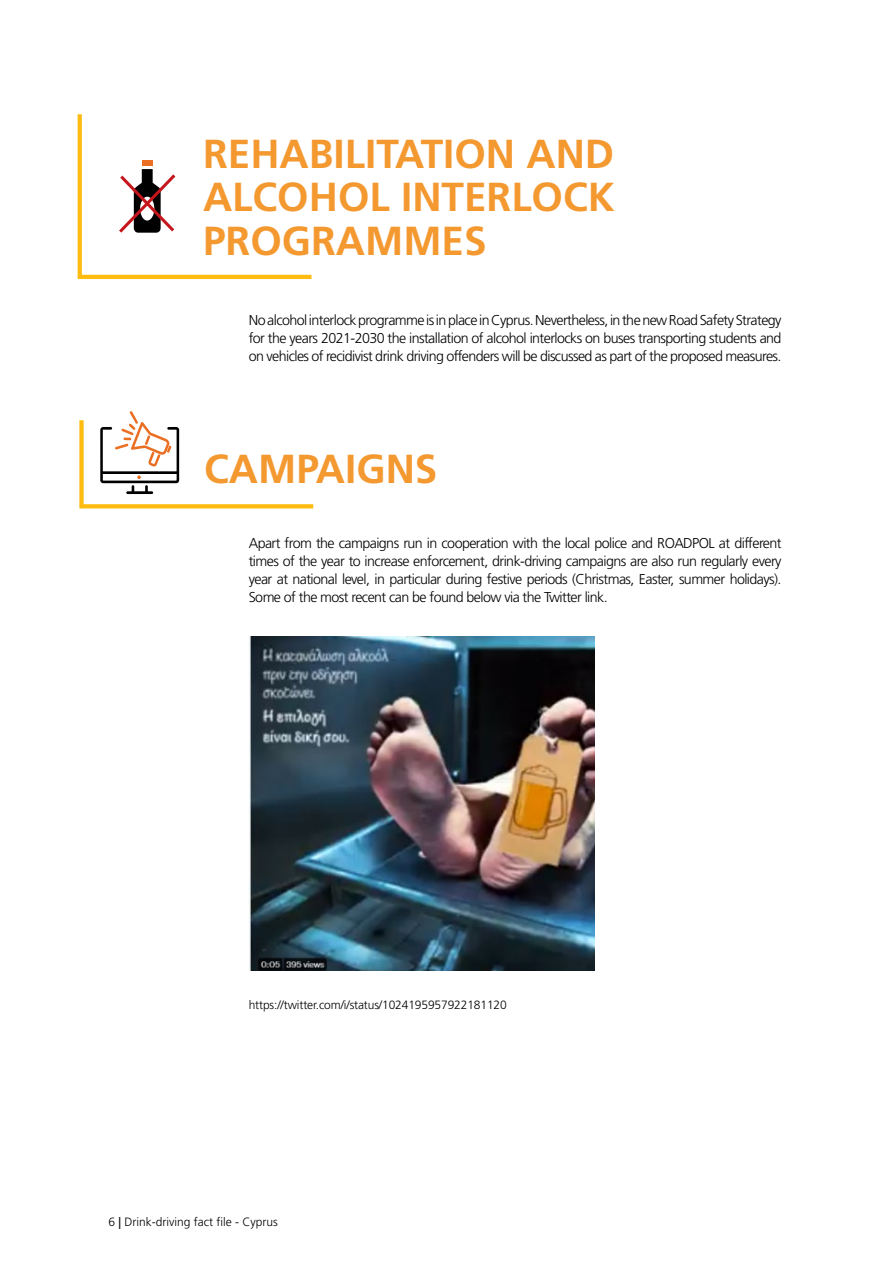
<style>
.page{position:relative;width:893px;height:1263px;background:#fff}
.page>*{position:absolute;margin:0;border:0;box-sizing:border-box;transform-origin:0 0}
.t1{font:40.5px/43.5px "Frutiger LT 65 Bd";color:#f49830;text-align:justify}
.t2{font:14.25px/18px "Frutiger LT 45 Lt";letter-spacing:-.04em;color:#000;text-align:justify}
.t3{font:12px "Frutiger LT 45 Lt";letter-spacing:-.01em;color:#000}
.s1{font-family:"Frutiger LT 55 Rm"}
</style>
<div class="page">
<svg style="left:79px;top:411px;width:235px;height:98px"></svg>
<svg style="left:77px;top:114px;width:235px;height:165px"></svg>
<img style="left:249px;top:636px;width:346px;height:334px">
<h1 class="t1" style="left:203px;top:132px;width:413px">REHABILITATION AND ALCOHOL INTERLOCK PROGRAMMES</h1>
<p class="t2" style="left:249px;top:311px;width:534px">No alcohol interlock programme is in place in Cyprus. Nevertheless, in the new Road Safety Strategy for the years 2021-2030 the installation of alcohol interlocks on buses transporting students and on vehicles of recidivist drink driving offenders will be discussed as part of the proposed measures.</p>
<h1 class="t1" style="left:204px;top:447px;width:235px">CAMPAIGNS</h1>
<p class="t2" style="left:249px;top:534px;width:534px">Apart from the campaigns run in cooperation with the local police and ROADPOL at different times of the year to increase enforcement, drink-driving campaigns are also run regularly every year at national level, in particular during festive periods (Christmas, Easter, summer holidays).<br>Some of the most recent can be found below via the Twitter link.</p>
<p class="t3" style="left:249px;top:998px;width:260px">https://twitter.com/i/status/1024195957922181120</p>
<p class="t3" style="left:108px;top:1214px;width:171px">6 <span class="s1">|</span> Drink-driving fact file - Cyprus</p>
</div>
